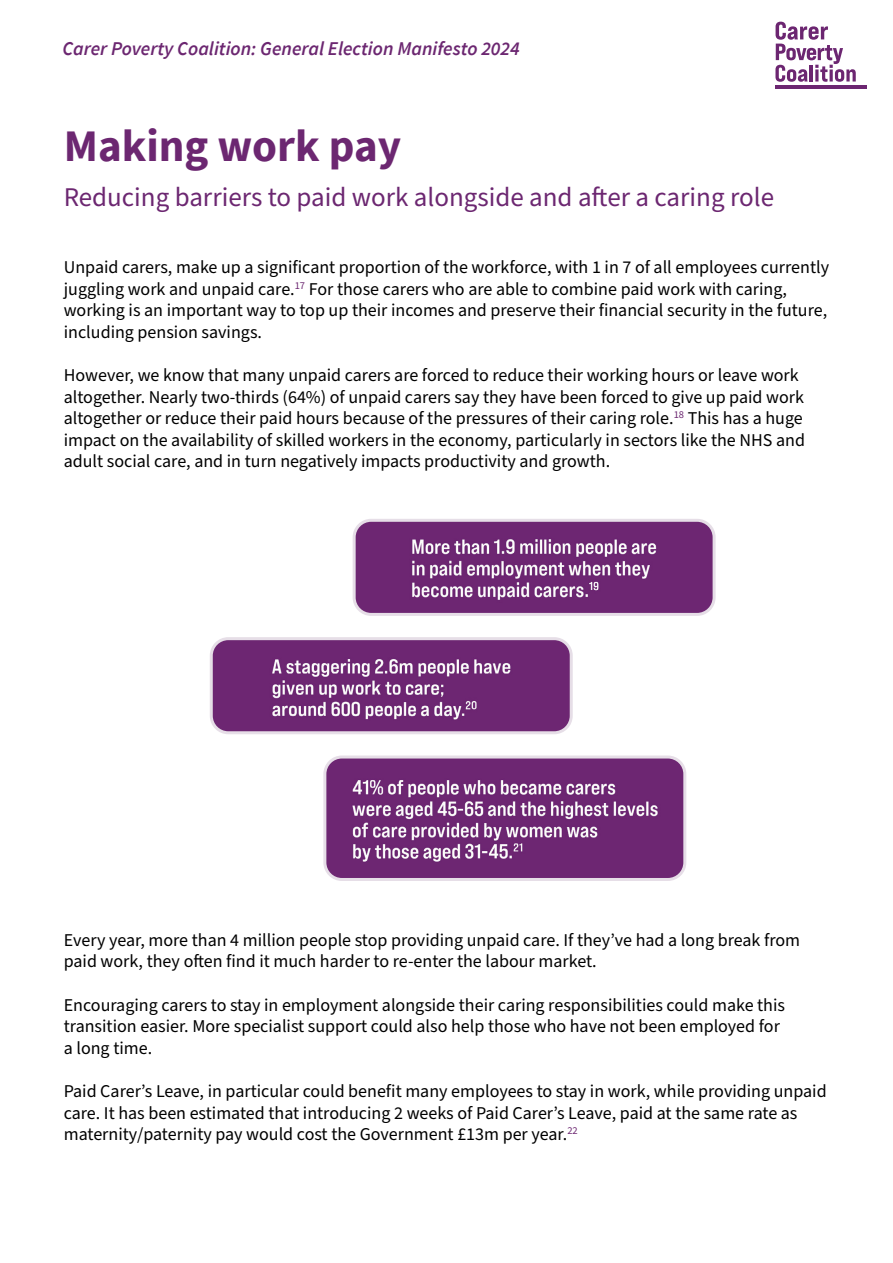
<style>
.page{position:relative;width:893px;height:1263px;background:#fff}
.page>*{position:absolute;margin:0;border:0;box-sizing:border-box;transform-origin:0 0}
.t1{font:700 45px "Source Sans Pro";color:#6c2771}
.t2{font:27px "Source Sans Pro";color:#6c2771}
.t3{font:italic 600 19.5px "Source Sans Pro";color:#6c2771}
.t4{font:18px/21.6px "Source Sans Pro";color:#000}
</style>
<div class="page">
<svg style="left:775px;top:22px;width:81px;height:60px"></svg>
<hr style="left:775px;top:86px;width:91px;height:2px;background:#6c2671">
<img style="left:357px;top:523px;width:355px;height:89px">
<div style="left:353px;top:519px;width:363px;height:97px;border:3px solid #e6dee7;border-radius:17px"></div>
<img style="left:327px;top:759px;width:355px;height:118px">
<div style="left:323px;top:755px;width:363px;height:126px;border:3px solid #e6dee7;border-radius:17px"></div>
<img style="left:214px;top:641px;width:355px;height:89px">
<div style="left:210px;top:637px;width:363px;height:97px;border:3px solid #e6dee7;border-radius:17px"></div>
<p class="t3" style="left:62px;top:36px;width:459px">Carer Poverty Coalition: General Election Manifesto 2024</p>
<h1 class="t1" style="left:64px;top:116px;width:339px">Making work pay</h1>
<h2 class="t2" style="left:64px;top:179px;width:712px">Reducing barriers to paid work alongside and after a caring role</h2>
<p class="t4" style="left:64px;top:257px;width:767px">Unpaid carers, make up a significant proportion of the workforce, with 1 in 7 of all employees currently juggling work and unpaid care.<sup>17</sup> For those carers who are able to combine paid work with caring, working is an important way to top up their incomes and preserve their financial security in the future, including pension savings.</p>
<p class="t4" style="left:64px;top:365px;width:743px">However, we know that many unpaid carers are forced to reduce their working hours or leave work altogether. Nearly two-thirds (64%) of unpaid carers say they have been forced to give up paid work altogether or reduce their paid hours because of the pressures of their caring role.<sup>18</sup> This has a huge impact on the availability of skilled workers in the economy, particularly in sectors like the NHS and adult social care, and in turn negatively impacts productivity and growth.</p>
<p class="t4" style="left:64px;top:930px;width:738px">Every year, more than 4 million people stop providing unpaid care. If they’ve had a long break from paid work, they often find it much harder to re-enter the labour market.</p>
<p class="t4" style="left:64px;top:994px;width:723px">Encouraging carers to stay in employment alongside their caring responsibilities could make this transition easier. More specialist support could also help those who have not been employed for a long time.</p>
<p class="t4" style="left:64px;top:1081px;width:764px">Paid Carer’s Leave, in particular could benefit many employees to stay in work, while providing unpaid care. It has been estimated that introducing 2 weeks of Paid Carer’s Leave, paid at the same rate as maternity/paternity pay would cost the Government £13m per year.<sup>22</sup></p>
</div>
